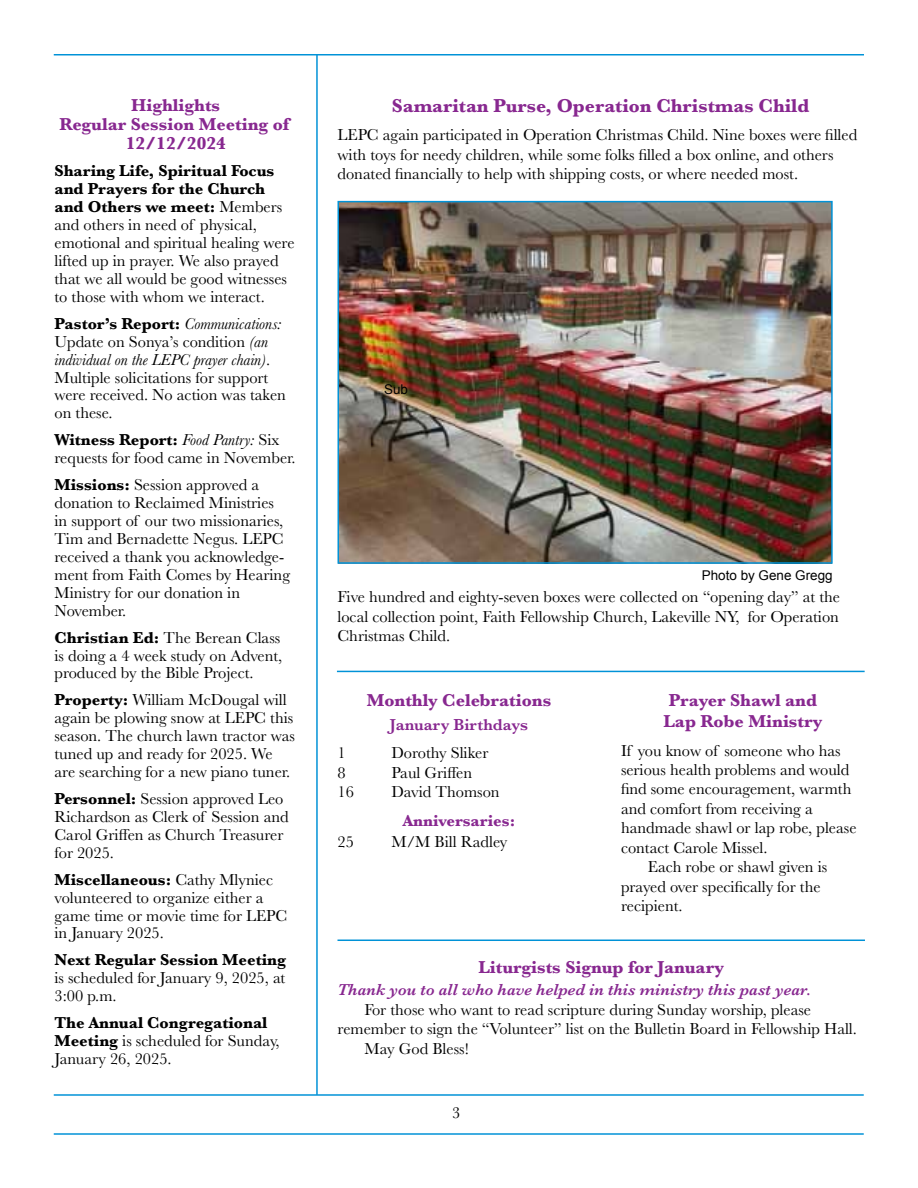
<style>
.page{position:relative;width:918px;height:1188px;background:#fff}
.page>*{position:absolute;margin:0;border:0;box-sizing:border-box;transform-origin:0 0}
.t1{font:700 19.5px "Baskerville";color:#882890}
.t2{font:700 18px/19.4px "Baskerville";color:#882890}
.t3{font:16.5px/18px "Baskerville";color:#000}
.t4{font:italic 600 16.5px "Baskerville";color:#882890}
.t5{font:700 16.5px "Baskerville";color:#000}
.t6{font:600 16.5px "Baskerville";color:#882890}
.t7{font:700 16.5px "Baskerville";color:#882890}
.t8{font:13.5px "Arial";color:#000}
.s1{font-weight:700}
.s2{font-style:italic}
</style>
<div class="page">
<hr style="left:54px;top:1094px;width:810px;height:2px;background:#0092d7">
<hr style="left:54px;top:1133px;width:810px;height:2px;background:#0092d7">
<hr style="left:54px;top:54px;width:810px;height:1px;background:#0092d7">
<hr style="left:316px;top:55px;width:2px;height:1040px;background:#0092d7">
<img style="left:341px;top:204px;width:489px;height:357px">
<div style="left:338px;top:201px;width:495px;height:363px;border:2px solid #0092d7"></div>
<hr style="left:337px;top:671px;width:528px;height:1px;background:#0092d7">
<hr style="left:338px;top:940px;width:527px;height:1px;background:#0092d7">
<p class="t2" style="left:60px;top:95px;width:231px;text-align:center">Highlights<br>Regular Session Meeting of<br>12/12/2024</p>
<p class="t3" style="left:54px;top:162px;width:242px"><span class="s1">Sharing Life, Spiritual Focus and Prayers for the Church and Others we meet:</span> Members and others in need of physical, emotional and spiritual healing were lifted up in prayer. We also prayed that we all would be good witnesses to those with whom we interact.</p>
<p class="t3" style="left:54px;top:315px;width:233px"><span class="s1">Pastor’s Report:</span> <span class="s2">Communications:<br></span>Update on Sonya’s condition <span class="s2">(an individual on the LEPC prayer chain)</span>.<br>Multiple solicitations for support were received. No action was taken on these.</p>
<p class="t3" style="left:54px;top:431px;width:243px"><span class="s1">Witness Report:</span> <span class="s2">Food Pantry:</span> Six requests for food came in November.</p>
<p class="t3" style="left:54px;top:476px;width:237px"><span class="s1">Missions:</span> Session approved a donation to Reclaimed Ministries in support of our two missionaries,<br>Tim and Bernadette Negus. LEPC received a thank you acknowledge&shy;ment from Faith Comes by Hearing<br>Ministry for our donation in<br>November.</p>
<p class="t3" style="left:54px;top:628px;width:229px"><span class="s1">Christian Ed:</span> The Berean Class is doing a 4 week study on Advent, produced by the Bible Project.</p>
<p class="t3" style="left:54px;top:691px;width:242px"><span class="s1">Property:</span> William McDougal will again be plowing snow at LEPC this season. The church lawn tractor was tuned up and ready for 2025. We are searching for a new piano tuner.</p>
<p class="t3" style="left:54px;top:790px;width:236px"><span class="s1">Personnel:</span> Session approved Leo<br>Richardson as Clerk of Session and<br>Carol Griffen as Church Treasurer for 2025.</p>
<p class="t3" style="left:54px;top:871px;width:234px"><span class="s1">Miscellaneous:</span> Cathy Mlyniec volunteered to organize either a game time or movie time for LEPC in January 2025.</p>
<p class="t5" style="left:54px;top:949px;width:233px">Next Regular Session Meeting</p>
<p class="t3" style="left:54px;top:969px;width:232px">is scheduled for January 9, 2025, at<br>3:00 p.m.</p>
<p class="t3" style="left:54px;top:1014px;width:227px"><span class="s1">The Annual Congregational<br>Meeting</span> is scheduled for Sunday,<br>January 26, 2025.</p>
<p class="t1" style="left:392px;top:92px;width:419px">Samaritan Purse, Operation Christmas Child</p>
<p class="t3" style="left:338px;top:125px;width:521px;line-height:19.5px">LEPC again participated in Operation Christmas Child. Nine boxes were filled with toys for needy children, while some folks filled a box online, and others donated financially to help with shipping costs, or where needed most.</p>
<p class="t8" style="left:384px;top:380px;width:25px">Sub</p>
<p class="t8" style="left:702px;top:566px;width:132px">Photo by Gene Gregg</p>
<p class="t3" style="left:338px;top:587px;width:504px;line-height:19.5px;text-align:justify">Five hundred and eighty-seven boxes were collected on “opening day” at the local collection point, Faith Fellowship Church, Lakeville NY, for Operation Christmas Child.</p>
<p class="t2" style="left:367px;top:691px;width:186px">Monthly Celebrations</p>
<p class="t6" style="left:390px;top:713px;width:140px">January Birthdays</p>
<p class="t3" style="left:338px;top:744px;width:10px">1</p>
<p class="t3" style="left:392px;top:744px;width:98px">Dorothy Sliker</p>
<p class="t3" style="left:338px;top:764px;width:10px">8</p>
<p class="t3" style="left:392px;top:764px;width:82px">Paul Griffen</p>
<p class="t3" style="left:338px;top:783px;width:18px">16</p>
<p class="t3" style="left:392px;top:783px;width:110px">David Thomson</p>
<p class="t7" style="left:403px;top:809px;width:114px">Anniversaries:</p>
<p class="t3" style="left:338px;top:833px;width:18px">25</p>
<p class="t3" style="left:392px;top:833px;width:117px">M/M Bill Radley</p>
<p class="t2" style="left:664px;top:690px;width:160px;line-height:21px">Prayer Shawl and<br>Lap Robe Ministry</p>
<p class="t3" style="left:621px;top:741px;width:221px">If you know of someone who has</p>
<p class="t3" style="left:621px;top:761px;width:230px">serious health problems and would</p>
<p class="t3" style="left:621px;top:780px;width:232px">find some encouragement, warmth</p>
<p class="t3" style="left:621px;top:800px;width:193px">and comfort from receiving a</p>
<p class="t3" style="left:621px;top:819px;width:237px">handmade shawl or lap robe, please</p>
<p class="t3" style="left:621px;top:839px;width:148px">contact Carole Missel.</p>
<p class="t3" style="left:648px;top:858px;width:181px">Each robe or shawl given is</p>
<p class="t3" style="left:621px;top:877px;width:201px">prayed over specifically for the</p>
<p class="t3" style="left:621px;top:897px;width:63px">recipient.</p>
<p class="t2" style="left:478px;top:958px;width:247px">Liturgists Signup for January</p>
<p class="t4" style="left:338px;top:979px;width:475px">Thank you to all who have helped in this ministry this past year.</p>
<p class="t3" style="left:364px;top:1001px;width:448px">For those who want to read scripture during Sunday worship, please</p>
<p class="t3" style="left:338px;top:1020px;width:521px">remember to sign the “Volunteer” list on the Bulletin Board in Fellowship Hall.</p>
<p class="t3" style="left:364px;top:1040px;width:106px">May God Bless!</p>
<p class="t3" style="left:452px;top:1104px;width:10px">3</p>
</div>
